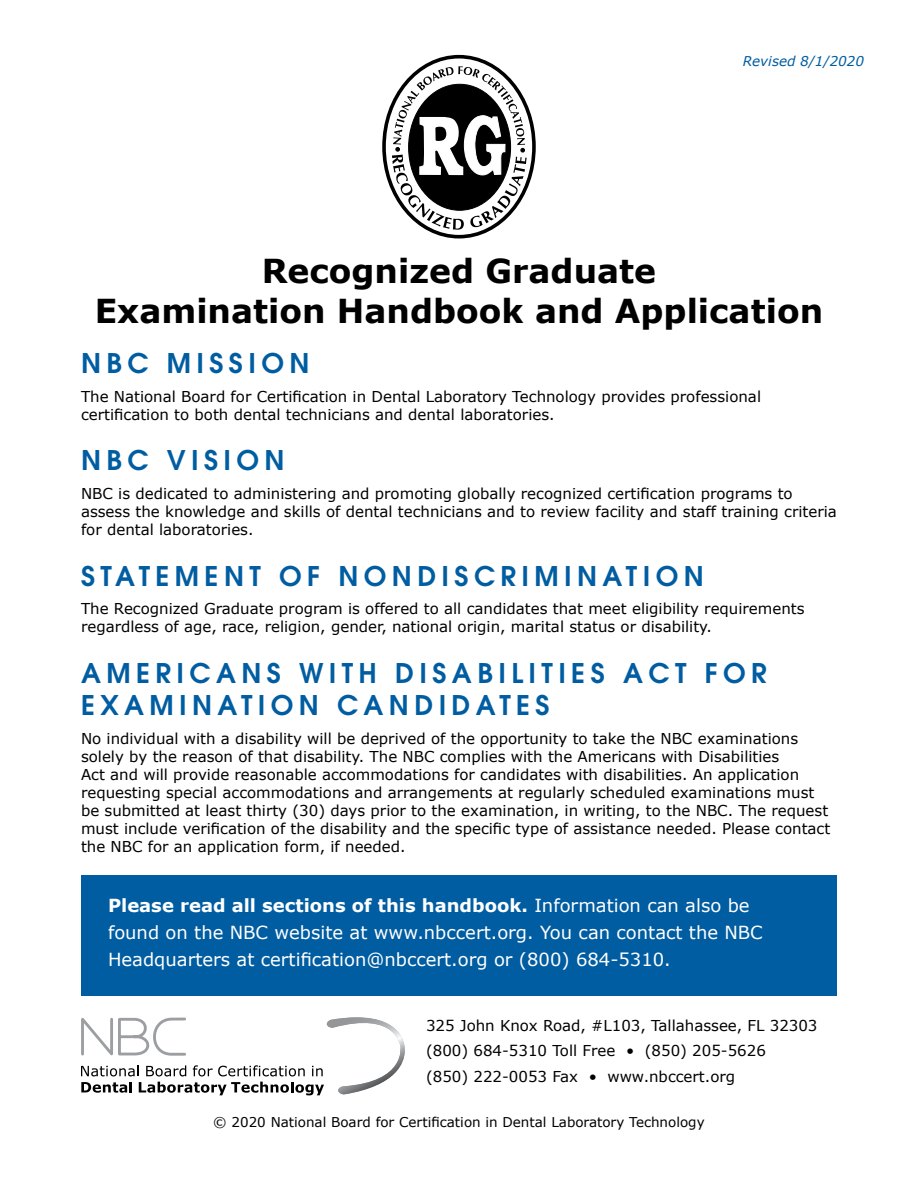
<style>
.page{position:relative;width:918px;height:1188px;background:#fff}
.page>*{position:absolute;margin:0;border:0;box-sizing:border-box;transform-origin:0 0}
.t1{font:700 33px/39.6px "Verdana";color:#000;text-align:center}
.t2{font:600 27px/32.4px "Avant Garde";letter-spacing:.2em;color:#005da1}
.t3{font:18px/27px "Verdana";color:#fff}
.t4{font:15px/18px "Verdana";color:#000}
.t5{font:13.5px "Verdana";color:#000}
.t6{font:italic 13.5px "Verdana";color:#005da1}
.s1{font-weight:700}
</style>
<div class="page">
<div style="left:81px;top:876px;width:756px;height:120px;background:#005da1"></div>
<svg style="left:81px;top:1017px;width:324px;height:78px"></svg>
<div style="left:382px;top:55px;width:154px;height:184px;border:4px solid #000;border-radius:50%"></div>
<svg style="left:392px;top:66px;width:135px;height:164px"></svg>
<p class="t6" style="left:743px;top:52px;width:123px">Revised 8/1/2020</p>
<h1 class="t1" style="left:95px;top:251px;width:730px">Recognized Graduate<br>Examination Handbook and Application</h1>
<h2 class="t2" style="left:81px;top:347px;width:226px">NBC MISSION</h2>
<p class="t4" style="left:81px;top:387px;width:682px">The National Board for Certification in Dental Laboratory Technology provides professional certification to both dental technicians and dental laboratories.</p>
<h2 class="t2" style="left:81px;top:444px;width:201px">NBC VISION</h2>
<p class="t4" style="left:81px;top:485px;width:758px">NBC is dedicated to administering and promoting globally recognized certification programs to assess the knowledge and skills of dental technicians and to review facility and staff training criteria for dental laboratories.</p>
<h2 class="t2" style="left:81px;top:559px;width:620px">STATEM EN T OF NON DISCRIM IN ATION</h2>
<p class="t4" style="left:81px;top:600px;width:725px">The Recognized Graduate program is offered to all candidates that meet eligibility requirements regardless of age, race, religion, gender, national origin, marital status or disability.</p>
<h2 class="t2" style="left:81px;top:656px;width:687px">AM ERICAN S WITH DISABILITIES AC T FOR<br>E XAM IN ATION CAN DIDATES</h2>
<p class="t4" style="left:81px;top:729px;width:751px">No individual with a disability will be deprived of the opportunity to take the NBC examinations solely by the reason of that disability. The NBC complies with the Americans with Disabilities<br>Act and will provide reasonable accommodations for candidates with disabilities. An application requesting special accommodations and arrangements at regularly scheduled examinations must be submitted at least thirty (30) days prior to the examination, in writing, to the NBC. The request must include verification of the disability and the specific type of assistance needed. Please contact the NBC for an application form, if needed.</p>
<p class="t3" style="left:108px;top:892px;width:656px"><span class="s1">Please read all sections of this handbook.</span> Information can also be found on the NBC website at www.nbccert.org. You can contact the NBC<br>Headquarters at certification@nbccert.org or (800) 684-5310.</p>
<p class="t4" style="left:426px;top:1012px;width:393px;line-height:25.5px">325 John Knox Road, #L103, Tallahassee, FL 32303 (800) 684-5310 Toll Free • (850) 205-5626<br>(850) 222-0053 Fax • www.nbccert.org</p>
<p class="t5" style="left:213px;top:1113px;width:493px">© 2020 National Board for Certification in Dental Laboratory Technology</p>
</div>
